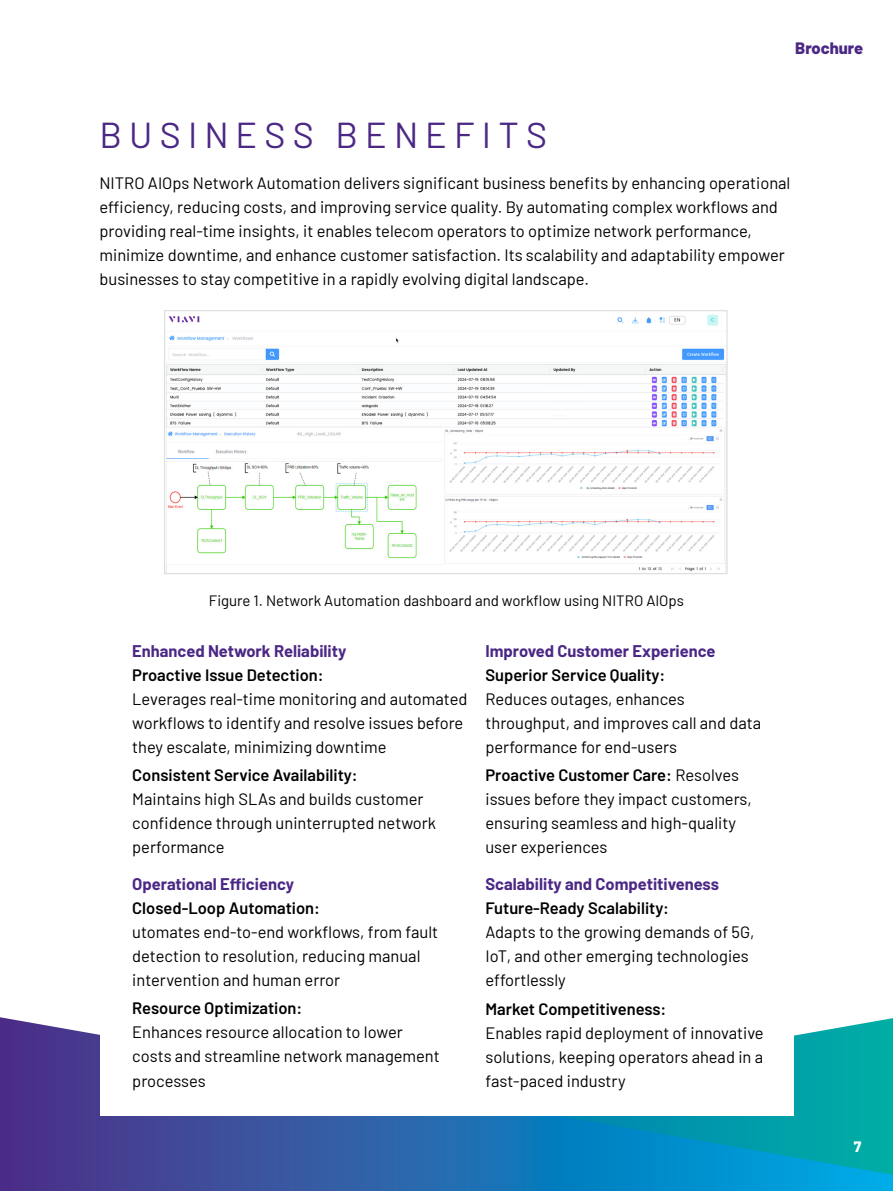
<style>
.page{position:relative;width:893px;height:1191px;background:#fff}
.page>*{position:absolute;margin:0;border:0;box-sizing:border-box;transform-origin:0 0}
.t1{font:36px "Barlow";letter-spacing:.2em;color:#4b2885}
.t2{font:16.5px/24px "Barlow";color:#000}
.t3{font:600 16.5px "Barlow";color:#000}
.t4{font:700 16.5px "Barlow";color:#4b2885}
.t5{font:800 16.5px "Barlow";color:#4b2885}
.t6{font:15px "Barlow";color:#000}
.t7{font:800 15px "Barlow";color:#fff}
.s1{font-weight:600}
</style>
<div class="page">
<svg style="left:0;top:1017px;width:893px;height:174px;background:#2872aa"></svg>
<div style="left:101px;top:624px;width:693px;height:491px;background:#fff"></div>
<img style="left:166px;top:314px;width:560px;height:258px">
<div style="left:164px;top:310px;width:564px;height:264px;border:1px solid #dcddde"></div>
<p class="t5" style="left:795px;top:35px;width:69px">Brochure</p>
<h1 class="t1" style="left:99px;top:109px;width:449px">BUSINESS BENEFITS</h1>
<p class="t2" style="left:99px;top:170px;width:692px">NITRO AIOps Network Automation delivers significant business benefits by enhancing operational efficiency, reducing costs, and improving service quality. By automating complex workflows and providing real-time insights, it enables telecom operators to optimize network performance, minimize downtime, and enhance customer satisfaction. Its scalability and adaptability empower businesses to stay competitive in a rapidly evolving digital landscape.</p>
<p class="t6" style="left:209px;top:590px;width:477px">Figure 1. Network Automation dashboard and workflow using NITRO AIOps</p>
<p class="t4" style="left:132px;top:639px;width:216px">Enhanced Network Reliability</p>
<p class="t3" style="left:132px;top:663px;width:193px">Proactive Issue Detection:</p>
<p class="t2" style="left:132px;top:686px;width:337px">Leverages real-time monitoring and automated workflows to identify and resolve issues before they escalate, minimizing downtime</p>
<p class="t3" style="left:132px;top:763px;width:227px">Consistent Service Availability:</p>
<p class="t2" style="left:132px;top:786px;width:305px">Maintains high SLAs and builds customer confidence through uninterrupted network performance</p>
<p class="t4" style="left:132px;top:872px;width:163px">Operational Efficiency</p>
<p class="t3" style="left:132px;top:896px;width:189px">Closed-Loop Automation:</p>
<p class="t2" style="left:132px;top:919px;width:307px">utomates end-to-end workflows, from fault detection to resolution, reducing manual intervention and human error</p>
<p class="t3" style="left:132px;top:996px;width:172px">Resource Optimization:</p>
<p class="t2" style="left:132px;top:1019px;width:309px">Enhances resource allocation to lower costs and streamline network management processes</p>
<p class="t4" style="left:485px;top:639px;width:232px">Improved Customer Experience</p>
<p class="t3" style="left:485px;top:663px;width:181px">Superior Service Quality:</p>
<p class="t2" style="left:485px;top:686px;width:277px">Reduces outages, enhances throughput, and improves call and data performance for end-users</p>
<p class="t2" style="left:485px;top:762px;width:268px"><span class="s1">Proactive Customer Care:</span> Resolves issues before they impact customers, ensuring seamless and high-quality user experiences</p>
<p class="t4" style="left:485px;top:872px;width:235px">Scalability and Competitiveness</p>
<p class="t3" style="left:485px;top:896px;width:185px">Future-Ready Scalability:</p>
<p class="t2" style="left:485px;top:919px;width:270px">Adapts to the growing demands of 5G,<br>IoT, and other emerging technologies effortlessly</p>
<p class="t3" style="left:485px;top:996px;width:182px">Market Competitiveness:</p>
<p class="t2" style="left:485px;top:1019px;width:280px;text-align:justify">Enables rapid deployment of innovative solutions, keeping operators ahead in a fast-paced industry</p>
<p class="t7" style="left:854px;top:1135px;width:9px">7</p>
</div>
